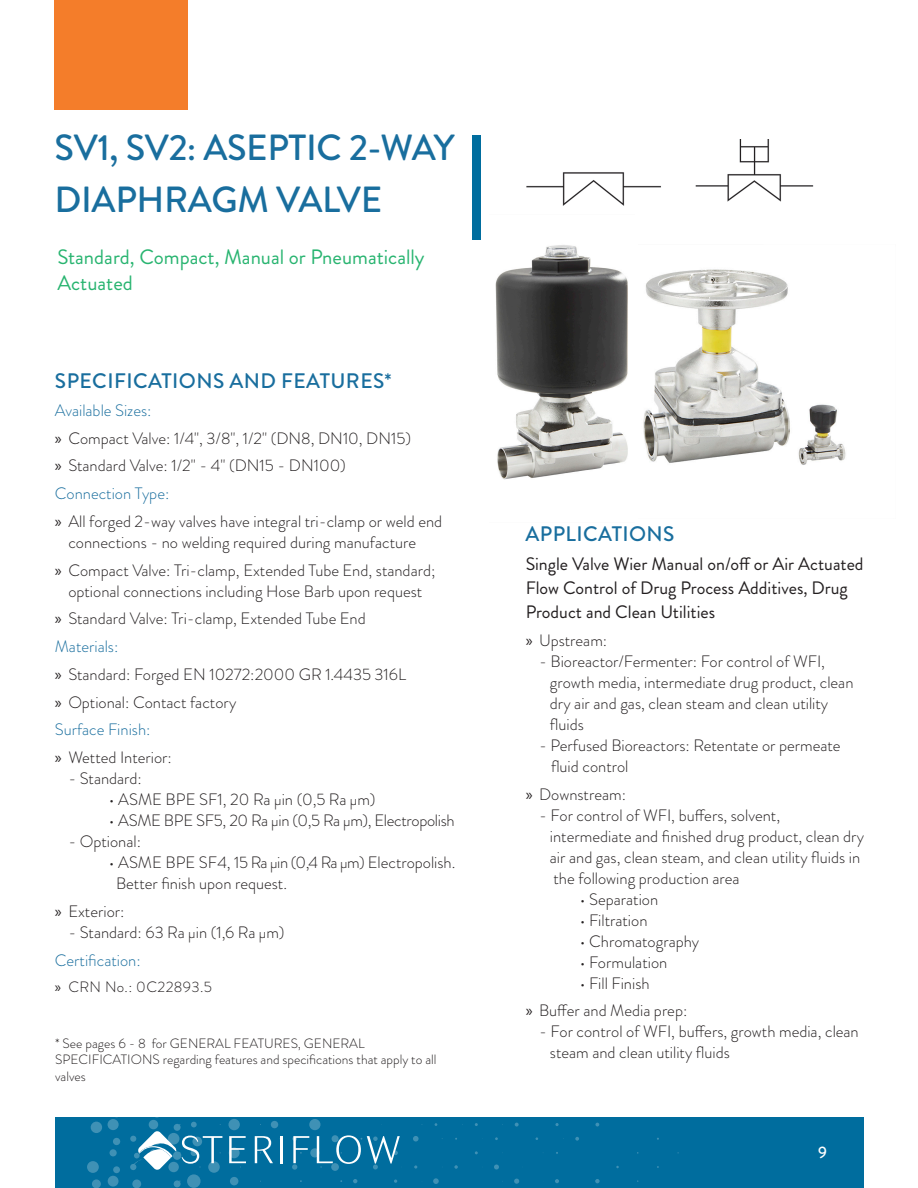
<style>
.page{position:relative;width:918px;height:1188px;background:#fff}
.page>*{position:absolute;margin:0;border:0;box-sizing:border-box;transform-origin:0 0}
.t1{font:500 36.3px/51.9px "Brandon Grotesque";letter-spacing:-.01em;color:#196e9e}
.Orange_Headers{font:500 21px "Brandon Grotesque";letter-spacing:.02em;color:#196e9e}
.t2{font:20.85px/26px "Brandon Grotesque";color:#28b470}
.Bullets_2{font:18px/24px "Brandon Grotesque";color:#231f20}
.t3{font:300 16.5px/21px "Brandon Grotesque";color:#231f20}
.Bullets_2-2{font:300 16.5px "Brandon Grotesque";color:#196e9e}
.t4{font:300 16.5px "Brandon Grotesque";letter-spacing:-.02em;color:#231f20}
.t5{font:500 16.5px "Brandon Grotesque";color:#fff}
.t6{font:300 15px "Brandon Grotesque";letter-spacing:.025em;color:#231f20}
.Bullets_2-3{font:300 13.5px/16.5px "Brandon Grotesque";color:#231f20}
.s1{font-family:"Myriad Pro";font-weight:400}
.s2{font-size:15px}
</style>
<div class="page">
<div style="left:55px;top:1118px;width:808px;height:70px;background:#006d9e"></div>
<hr style="left:280px;top:1136px;width:3px;height:27px;background:#fff">
<svg style="left:229px;top:1136px;width:17px;height:32px"></svg>
<svg style="left:255px;top:1136px;width:18px;height:27px"></svg>
<div style="left:92px;top:1179px;width:9px;height:9px;background:#3f91b5;border-radius:50%"></div>
<div style="left:110px;top:1149px;width:7px;height:7px;background:#3f91b5;border-radius:50%"></div>
<svg style="left:87px;top:1161px;width:12px;height:12px"></svg>
<div style="left:174px;top:1180px;width:7px;height:7px;background:#3f91b5;border-radius:50%"></div>
<svg style="left:132px;top:1179px;width:9px;height:9px"></svg>
<div style="left:113px;top:1166px;width:7px;height:7px;background:#3f91b5;border-radius:50%"></div>
<div style="left:108px;top:1176px;width:11px;height:11px;background:#3f91b5;border-radius:50%"></div>
<div style="left:108px;top:1119px;width:11px;height:11px;background:#3f91b5;border-radius:50%"></div>
<svg style="left:514px;top:1179px;width:5px;height:5px"></svg>
<svg style="left:515px;top:1123px;width:4px;height:4px"></svg>
<svg style="left:433px;top:1178px;width:6px;height:6px"></svg>
<svg style="left:413px;top:1136px;width:6px;height:6px"></svg>
<svg style="left:353px;top:1179px;width:4px;height:4px"></svg>
<svg style="left:310px;top:1148px;width:9px;height:9px"></svg>
<div style="left:230px;top:1177px;width:8px;height:8px;background:#3f91b5;border-radius:50%"></div>
<svg style="left:208px;top:1161px;width:12px;height:12px"></svg>
<div style="left:168px;top:1162px;width:11px;height:10px;background:#3f91b5;border-radius:50%"></div>
<svg style="left:494px;top:1165px;width:5px;height:5px"></svg>
<div style="left:187px;top:1174px;width:14px;height:14px;background:#3f91b5;border-radius:50%"></div>
<div style="left:309px;top:1119px;width:12px;height:11px;background:#3f91b5;border-radius:50%"></div>
<svg style="left:229px;top:1147px;width:11px;height:11px"></svg>
<svg style="left:454px;top:1165px;width:4px;height:4px"></svg>
<div style="left:271px;top:1121px;width:7px;height:7px;background:#3f91b5;border-radius:50%"></div>
<div style="left:149px;top:1120px;width:9px;height:9px;background:#3f91b5;border-radius:50%"></div>
<svg style="left:595px;top:1179px;width:5px;height:4px"></svg>
<svg style="left:575px;top:1137px;width:4px;height:4px"></svg>
<svg style="left:595px;top:1123px;width:4px;height:4px"></svg>
<svg style="left:555px;top:1179px;width:4px;height:4px"></svg>
<div style="left:91px;top:1122px;width:11px;height:11px;background:#3f91b5;border-radius:50%"></div>
<div style="left:113px;top:1138px;width:7px;height:7px;background:#3f91b5;border-radius:50%"></div>
<div style="left:228px;top:1119px;width:12px;height:11px;background:#3f91b5;border-radius:50%"></div>
<svg style="left:292px;top:1136px;width:17px;height:34px"></svg>
<svg style="left:317px;top:1135px;width:83px;height:35px"></svg>
<svg style="left:130px;top:1122px;width:92px;height:48px"></svg>
<div style="left:473px;top:135px;width:8px;height:104px;background:#006d9e"></div>
<img style="left:526px;top:140px;width:288px;height:66px">
<img style="left:643px;top:269px;width:203px;height:196px">
<img style="left:495px;top:245px;width:133px;height:235px">
<div style="left:54px;top:0;width:133px;height:109px;background:#f47d2a"></div>
<p class="t1" style="left:55px;top:123px;width:402px">SV1, SV2: ASEPTIC 2-WAY<br>DIAPHRAGM VALVE</p>
<p class="t2" style="left:57px;top:244px;width:369px">Standard, Compact, Manual or Pneumatically<br>Actuated</p>
<p class="Orange_Headers" style="left:55px;top:366px;width:338px">SPECIFICATIONS AND FEATURES*</p>
<p class="Bullets_2-2" style="left:55px;top:399px;width:98px">Available Sizes:</p>
<p class="t3" style="left:55px;top:427px;width:358px"><span class="s1">»</span> Compact Valve: 1/4", 3/8", 1/2" (DN8, DN10, DN15)</p>
<p class="t3" style="left:55px;top:455px;width:292px"><span class="s1">»</span> Standard Valve: 1/2" - 4" (DN15 - DN100)</p>
<p class="Bullets_2-2" style="left:55px;top:482px;width:116px">Connection Type:</p>
<p class="t3" style="left:68px;top:511px;width:375px;text-indent:-14px"><span class="s1">»</span> All forged 2-way valves have integral tri-clamp or weld end connections - no welding required during manufacture</p>
<p class="t3" style="left:55px;top:559px;width:382px;text-align:center"><span class="s1">»</span> Compact Valve: Tri-clamp, Extended Tube End, standard; optional connections including Hose Barb upon request</p>
<p class="t3" style="left:55px;top:608px;width:312px"><span class="s1">»</span> Standard Valve: Tri-clamp, Extended Tube End</p>
<p class="Bullets_2-2" style="left:55px;top:635px;width:65px">Materials:</p>
<p class="t3" style="left:55px;top:664px;width:353px"><span class="s1">»</span> Standard: Forged EN 10272:2000 GR 1.4435 316L</p>
<p class="t3" style="left:55px;top:691px;width:183px"><span class="s1">»</span> Optional: Contact factory</p>
<p class="Bullets_2-2" style="left:55px;top:718px;width:97px">Surface Finish:</p>
<p class="t3" style="left:55px;top:747px;width:119px"><span class="s1">»</span> Wetted Interior:</p>
<p class="t3" style="left:68px;top:768px;width:75px">- Standard:</p>
<p class="t3" style="left:109px;top:789px;width:268px">• ASME BPE SF1, 20 Ra <span class="s2">µ</span>in (0,5 Ra <span class="s2">µ</span>m)</p>
<p class="t4" style="left:109px;top:809px;width:347px">• ASME BPE SF5, 20 Ra <span class="s2">µ</span>in (0,5 Ra <span class="s2">µ</span>m), Electropolish</p>
<p class="t3" style="left:68px;top:831px;width:74px">- Optional:</p>
<p class="t3" style="left:116px;top:852px;width:341px;text-indent:-7px">• ASME BPE SF4, 15 Ra <span class="s2">µ</span>in (0,4 Ra <span class="s2">µ</span>m) Electropolish.<br>Better finish upon request.</p>
<p class="t3" style="left:55px;top:901px;width:71px"><span class="s1">»</span> Exterior:</p>
<p class="t3" style="left:68px;top:922px;width:218px">- Standard: 63 Ra <span class="s2">µ</span>in (1,6 Ra <span class="s2">µ</span>m)</p>
<p class="Bullets_2-2" style="left:55px;top:949px;width:87px">Certification:</p>
<p class="t6" style="left:55px;top:976px;width:159px"><span class="s1">»</span> CRN No.: 0C22893.5</p>
<p class="Bullets_2-3" style="left:55px;top:1035px;width:383px">* See pages 6 - 8 for GENERAL FEATURES, GENERAL<br>SPECIFICATIONS regarding features and specifications that apply to all valves</p>
<p class="Orange_Headers" style="left:526px;top:520px;width:151px">APPLICATIONS</p>
<p class="Bullets_2" style="left:526px;top:552px;width:339px">Single Valve Wier Manual on/off or Air Actuated<br>Flow Control of Drug Process Additives, Drug<br>Product and Clean Utilities</p>
<p class="t3" style="left:526px;top:630px;width:83px"><span class="s1">»</span> Upstream:</p>
<p class="t3" style="left:550px;top:651px;width:305px;text-indent:-11px">- Bioreactor/Fermenter: For control of WFI, growth media, intermediate drug product, clean dry air and gas, clean steam and clean utility fluids</p>
<p class="t3" style="left:551px;top:735px;width:291px;text-indent:-12px">- Perfused Bioreactors: Retentate or permeate fluid control</p>
<p class="t3" style="left:526px;top:783px;width:102px"><span class="s1">»</span> Downstream:</p>
<p class="t3" style="left:550px;top:804px;width:316px;text-indent:-11px">- For control of WFI, buffers, solvent, intermediate and finished drug product, clean dry air and gas, clean steam, and clean utility fluids in the following production area</p>
<p class="t3" style="left:580px;top:888px;width:80px">• Separation</p>
<p class="t3" style="left:580px;top:909px;width:69px">• Filtration</p>
<p class="t3" style="left:580px;top:930px;width:121px">• Chromatography</p>
<p class="t3" style="left:580px;top:951px;width:89px">• Formulation</p>
<p class="t3" style="left:580px;top:972px;width:71px">• Fill Finish</p>
<p class="t3" style="left:526px;top:1000px;width:163px"><span class="s1">»</span> Buffer and Media prep:</p>
<p class="t3" style="left:550px;top:1021px;width:310px;text-indent:-11px">- For control of WFI, buffers, growth media, clean steam and clean utility fluids</p>
<p class="t5" style="left:818px;top:1141px;width:10px">9</p>
</div>
